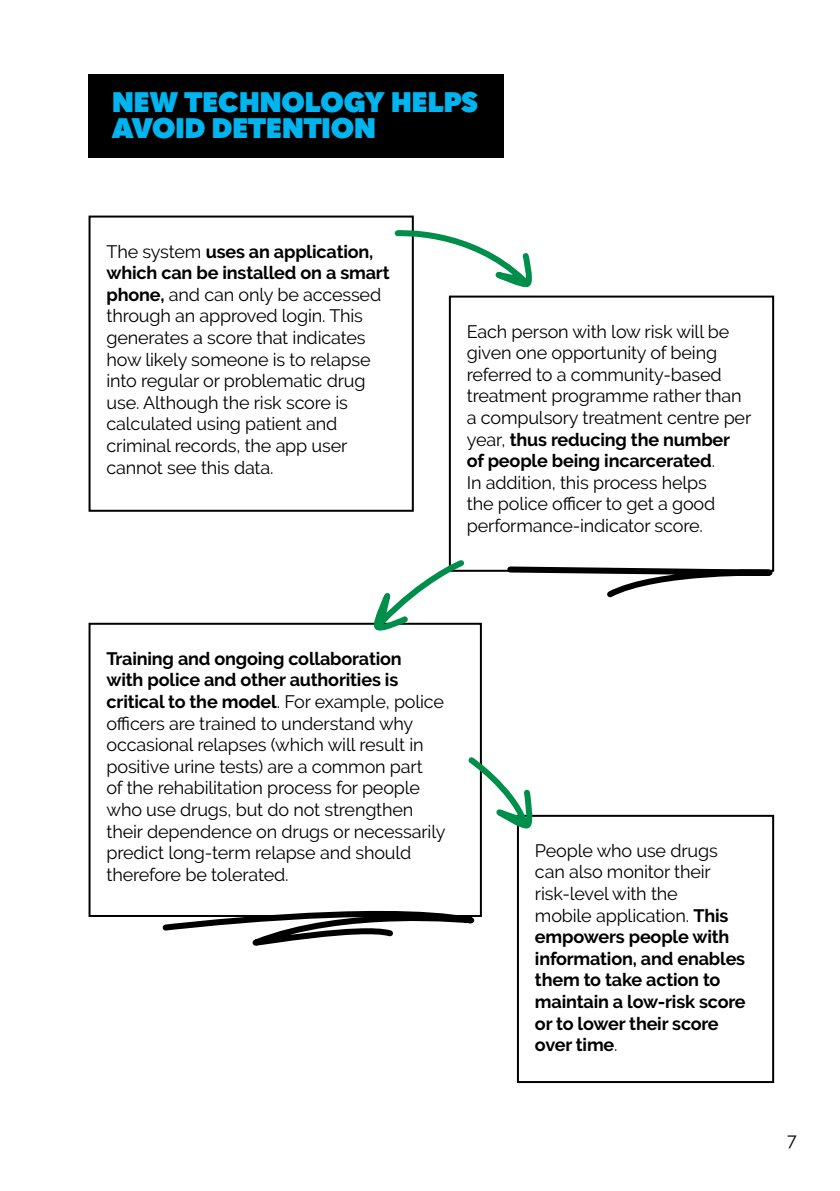
<style>
.page{position:relative;width:840px;height:1191px;background:#fff}
.page>*{position:absolute;margin:0;border:0;box-sizing:border-box;transform-origin:0 0}
.t1{font:800 28px/26px "Quasimoda";letter-spacing:-.025em;color:#00b5ef}
.t2{font:18px/21.6px "Raleway";letter-spacing:-.01em;color:#000}
.t3{font:700 18px/21.6px "Raleway";letter-spacing:-.01em;color:#000}
.s1{font-weight:700}
.s2{font-weight:400}
</style>
<div class="page">
<div style="left:88px;top:74px;width:416px;height:84px;background:#000"></div>
<div style="left:88px;top:215px;width:325px;height:297px;border:2px solid #000"></div>
<div style="left:88px;top:623px;width:393px;height:294px;border:2px solid #000"></div>
<div style="left:448px;top:295px;width:325px;height:277px;border:2px solid #000"></div>
<div style="left:516px;top:815px;width:257px;height:268px;border:2px solid #000"></div>
<svg style="left:504px;top:563px;width:271px;height:35px"></svg>
<svg style="left:159px;top:910px;width:318px;height:36px"></svg>
<svg style="left:370px;top:557px;width:97px;height:74px"></svg>
<svg style="left:394px;top:227px;width:138px;height:63px"></svg>
<svg style="left:468px;top:754px;width:71px;height:76px"></svg>
<h1 class="t1" style="left:112px;top:87px;width:368px">NEW TECHNOLOGY HELPS<br>AVOID DETENTION</h1>
<p class="t2" style="left:106px;top:240px;width:284px">The system <span class="s1">uses an application, which can be installed on a smart phone,</span> and can only be accessed through an approved login. This generates a score that indicates how likely someone is to relapse into regular or problematic drug use. Although the risk score is calculated using patient and criminal records, the app user cannot see this data.</p>
<p class="t2" style="left:466px;top:320px;width:286px">Each person with low risk will be given one opportunity of being referred to a community-based treatment programme rather than a compulsory treatment centre per year, <span class="s1">thus reducing the number of people being incarcerated</span>.<br>In addition, this process helps<br>the police officer to get a good performance-indicator score.</p>
<p class="t2" style="left:106px;top:647px;width:340px"><span class="s1">Training and ongoing collaboration<br>with police and other authorities is critical to the model</span>. For example, police officers are trained to understand why occasional relapses (which will result in positive urine tests) are a common part<br>of the rehabilitation process for people who use drugs, but do not strengthen their dependence on drugs or necessarily predict long-term relapse and should therefore be tolerated.</p>
<p class="t3" style="left:534px;top:839px;width:212px"><span class="s2">People who use drugs can also monitor their risk-level with the<br>mobile application.</span> This empowers people with information, and enables them to take action to maintain a low-risk score or to lower their score over time<span class="s2">.</span></p>
<p class="t2" style="left:786px;top:1128px;width:11px">7</p>
</div>
